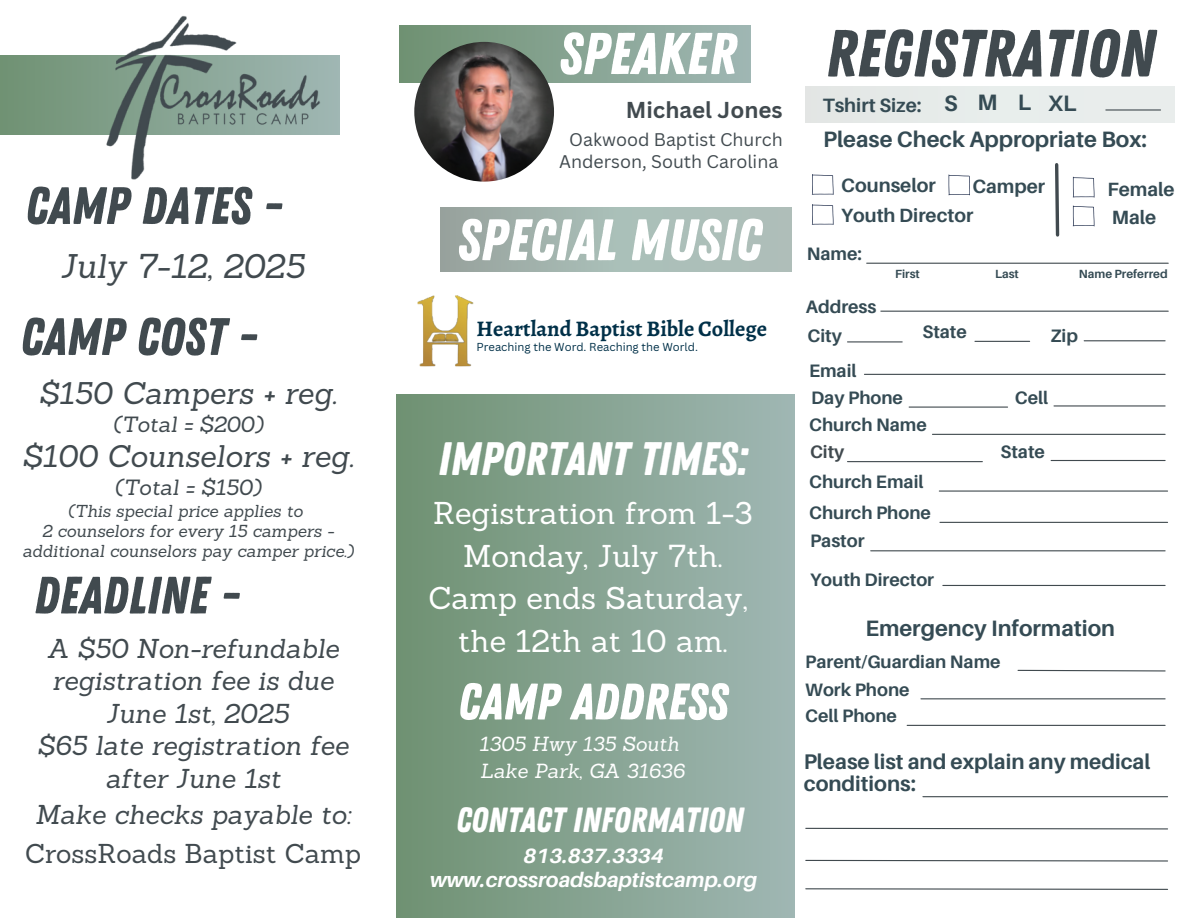
<style>
.page{position:relative;width:1188px;height:918px;background:#fff}
.page>*{position:absolute;margin:0;border:0;box-sizing:border-box;transform-origin:0 0}
.t1{font:66.6px "Zing Rust Base";color:#414a4f}
.t2{font:58.8px "Zing Rust Base";color:#fff}
.t3{font:58.35px "Zing Rust Base";color:#fff}
.t4{font:52.5px "Zing Rust Base";color:#414a4f}
.t5{font:51.3px "Zing Rust Base";color:#fff}
.t6{font:46.8px "Zing Rust Base";color:#fff}
.t7{font:34.95px "Zing Rust Base";color:#fff}
.t8{font:italic 33.3px "Sanchez";color:#414a4f}
.t9{font:30.75px/42.8px "Sanchez";color:#fff;text-align:center}
.t10{font:italic 30.45px "Sanchez";color:#414a4f}
.t11{font:italic 26.55px/32.7px "Sanchez";color:#414a4f}
.t12{font:26.55px "Sanchez";color:#414a4f}
.t13{font:700 22.35px "Canva Sans";color:#414a4f}
.t14{font:700 22.35px "Aileron";color:#354b54}
.t15{font:700 22.2px "Aileron";color:#354b54}
.t16{font:700 22.2px "Alegreya";color:#003048}
.t17{font:italic 21.45px "Sanchez";color:#414a4f}
.t18{font:700 21.15px/21.3px "Aileron";color:#354b54}
.t19{font:italic 700 20.7px "Aileron";color:#fff}
.t20{font:italic 19.95px "Sanchez";color:#fff}
.t21{font:700 19.35px "Aileron";color:#354b54}
.t22{font:700 19.2px "Aileron";color:#354b54}
.t23{font:700 18px "Aileron";color:#354b54}
.t24{font:700 18px "Aileron";color:#414a4f}
.t25{font:17.85px "Canva Sans";color:#414a4f}
.t26{font:italic 16.8px/20.2px "Sanchez";color:#414a4f;text-align:center}
.t27{font:700 11.85px "Aileron";color:#354b54}
.t28{font:11.25px "Canva Sans";color:#003048}
</style>
<div class="page">
<svg style="left:1073px;top:206px;width:21px;height:20px"></svg>
<svg style="left:1073px;top:177px;width:21px;height:21px"></svg>
<svg style="left:948px;top:175px;width:22px;height:20px"></svg>
<svg style="left:812px;top:204px;width:21px;height:21px"></svg>
<svg style="left:812px;top:174px;width:21px;height:21px"></svg>
<svg style="left:1055px;top:163px;width:5px;height:74px"></svg>
<div style="left:396px;top:394px;width:398px;height:524px;background:linear-gradient(to right,#6f9172,#9fb7b3)"></div>
<hr style="left:867px;top:263px;width:301px;height:1px;background:#414a4f">
<hr style="left:881px;top:311px;width:287px;height:1px;background:#414a4f">
<hr style="left:848px;top:341px;width:54px;height:1px;background:#414a4f">
<hr style="left:975px;top:341px;width:55px;height:1px;background:#414a4f">
<hr style="left:1084px;top:340px;width:81px;height:1px;background:#414a4f">
<hr style="left:864px;top:374px;width:301px;height:1px;background:#414a4f">
<hr style="left:909px;top:407px;width:99px;height:1px;background:#414a4f">
<hr style="left:1054px;top:405px;width:111px;height:2px;background:#414a4f">
<hr style="left:932px;top:434px;width:233px;height:1px;background:#414a4f">
<hr style="left:871px;top:550px;width:294px;height:1px;background:#414a4f">
<hr style="left:940px;top:522px;width:228px;height:1px;background:#414a4f">
<hr style="left:939px;top:490px;width:229px;height:2px;background:#414a4f">
<hr style="left:848px;top:461px;width:134px;height:1px;background:#414a4f">
<hr style="left:1051px;top:460px;width:114px;height:1px;background:#414a4f">
<hr style="left:943px;top:585px;width:222px;height:1px;background:#414a4f">
<svg style="left:1017px;top:669px;width:149px;height:3px"></svg>
<hr style="left:921px;top:698px;width:244px;height:1px;background:#414a4f">
<hr style="left:907px;top:725px;width:258px;height:1px;background:#414a4f">
<hr style="left:923px;top:796px;width:245px;height:1px;background:#414a4f">
<svg style="left:805px;top:827px;width:363px;height:3px"></svg>
<svg style="left:805px;top:859px;width:363px;height:3px"></svg>
<svg style="left:805px;top:888px;width:363px;height:2px"></svg>
<div style="left:400px;top:26px;width:351px;height:57px;background:linear-gradient(to right,#6e9071,#a0b7b4)"></div>
<img style="left:414px;top:42px;width:140px;height:140px;border-radius:50%">
<div style="left:440px;top:208px;width:351px;height:64px;background:linear-gradient(to right,#9aa9a3,#b2c6c0)"></div>
<svg style="left:0;top:55px;width:339px;height:79px;background:#7b9b83"></svg>
<img style="left:106px;top:16px;width:218px;height:164px">
<img style="left:417px;top:295px;width:57px;height:72px">
<div style="left:806px;top:87px;width:369px;height:35px;background:#e8edec"></div>
<hr style="left:1106px;top:109px;width:55px;height:2px;background:#414a4f">
<p class="t4" style="left:25px;top:175px;width:259px">CAMP DATES -</p>
<p class="t8" style="left:60px;top:245px;width:246px">July 7-12, 2025</p>
<p class="t4" style="left:20px;top:306px;width:239px">CAMP COST -</p>
<p class="t10" style="left:39px;top:373px;width:299px">$150 Campers + reg.</p>
<p class="t17" style="left:113px;top:411px;width:152px">(Total = $200)</p>
<p class="t10" style="left:22px;top:436px;width:333px">$100 Counselors + reg.</p>
<p class="t17" style="left:115px;top:474px;width:148px">(Total = $150)</p>
<p class="t26" style="left:68px;top:500px;width:237px">(This special price applies to</p>
<p class="t26" style="left:22px;top:521px;width:333px">2 counselors for every 15 campers - additional counselors pay camper price.)</p>
<p class="t4" style="left:34px;top:565px;width:208px">DEADLINE -</p>
<p class="t11" style="left:47px;top:631px;width:294px">A $50 Non-refundable registration fee is due</p>
<p class="t11" style="left:106px;top:697px;width:184px">June 1st, 2025</p>
<p class="t11" style="left:38px;top:729px;width:313px;text-align:center">$65 late registration fee after June 1st</p>
<p class="t11" style="left:35px;top:798px;width:317px">Make checks payable to:</p>
<h4 class="t12" style="left:25px;top:837px;width:338px">CrossRoads Baptist Camp</h4>
<p class="t2" style="left:559px;top:19px;width:179px">SPEAKER</p>
<p class="t1" style="left:825px;top:15px;width:331px">REGISTRATION</p>
<p class="t21" style="left:823px;top:94px;width:101px">Tshirt Size:</p>
<p class="t14" style="left:944px;top:89px;width:15px">S</p>
<p class="t14" style="left:978px;top:89px;width:21px">M</p>
<p class="t14" style="left:1018px;top:89px;width:15px">L</p>
<p class="t14" style="left:1048px;top:89px;width:30px">XL</p>
<p class="t13" style="left:626px;top:95px;width:158px">Michael Jones</p>
<h5 class="t25" style="left:569px;top:127px;width:215px">Oakwood Baptist Church</h5>
<p class="t25" style="left:559px;top:149px;width:221px">Anderson, South Carolina</p>
<p class="t3" style="left:457px;top:206px;width:305px">SPECIAL MUSIC</p>
<h6 class="t15" style="left:823px;top:126px;width:325px">Please Check Appropriate Box:</h6>
<p class="t21" style="left:841px;top:173px;width:96px">Counselor</p>
<h2 class="t22" style="left:841px;top:204px;width:133px">Youth Director</h2>
<p class="t22" style="left:1112px;top:205px;width:46px">Male</p>
<h3 class="t22" style="left:972px;top:174px;width:74px">Camper</h3>
<p class="t22" style="left:1108px;top:177px;width:69px">Female</p>
<h5 class="t23" style="left:807px;top:243px;width:57px">Name:</h5>
<h3 class="t23" style="left:806px;top:295px;width:72px">Address</h3>
<p class="t27" style="left:895px;top:267px;width:26px">First</p>
<p class="t27" style="left:995px;top:267px;width:25px">Last</p>
<p class="t27" style="left:1079px;top:267px;width:90px">Name Preferred</p>
<p class="t16" style="left:477px;top:313px;width:292px">Heartland Baptist Bible College</p>
<p class="t23" style="left:807px;top:324px;width:36px">City</p>
<p class="t28" style="left:477px;top:339px;width:223px">Preaching the Word. Reaching the World.</p>
<p class="t23" style="left:922px;top:321px;width:46px">State</p>
<p class="t23" style="left:1050px;top:324px;width:29px">Zip</p>
<p class="t6" style="left:438px;top:432px;width:311px">IMPORTANT TIMES:</p>
<p class="t9" style="left:428px;top:491px;width:326px">Registration from 1-3<br>Monday, July 7th.<br>Camp ends Saturday, the 12th at 10 am.</p>
<h3 class="t5" style="left:458px;top:672px;width:272px">CAMP ADDRESS</h3>
<p class="t20" style="left:479px;top:731px;width:202px">1305 Hwy 135 South</p>
<p class="t20" style="left:480px;top:758px;width:206px">Lake Park, GA 31636</p>
<p class="t7" style="left:456px;top:800px;width:289px">CONTACT INFORMATION</p>
<p class="t19" style="left:524px;top:843px;width:142px">813.837.3334</p>
<p class="t19" style="left:430px;top:867px;width:328px">www.crossroadsbaptistcamp.org</p>
<p class="t23" style="left:809px;top:360px;width:49px">Email</p>
<p class="t23" style="left:811px;top:387px;width:93px">Day Phone</p>
<p class="t23" style="left:1015px;top:386px;width:35px">Cell</p>
<p class="t23" style="left:809px;top:414px;width:119px">Church Name</p>
<p class="t24" style="left:810px;top:441px;width:36px">City</p>
<h3 class="t23" style="left:809px;top:470px;width:116px">Church Email</h3>
<p class="t23" style="left:809px;top:502px;width:123px">Church Phone</p>
<p class="t23" style="left:810px;top:530px;width:56px">Pastor</p>
<p class="t23" style="left:810px;top:568px;width:126px">Youth Director</p>
<p class="t23" style="left:1001px;top:441px;width:46px">State</p>
<p class="t15" style="left:865px;top:614px;width:251px">Emergency Information</p>
<h1 class="t23" style="left:805px;top:650px;width:197px">Parent/Guardian Name</h1>
<p class="t23" style="left:805px;top:678px;width:106px">Work Phone</p>
<p class="t23" style="left:805px;top:705px;width:93px">Cell Phone</p>
<h2 class="t18" style="left:804px;top:751px;width:348px">Please list and explain any medical conditions:</h2>
</div>
